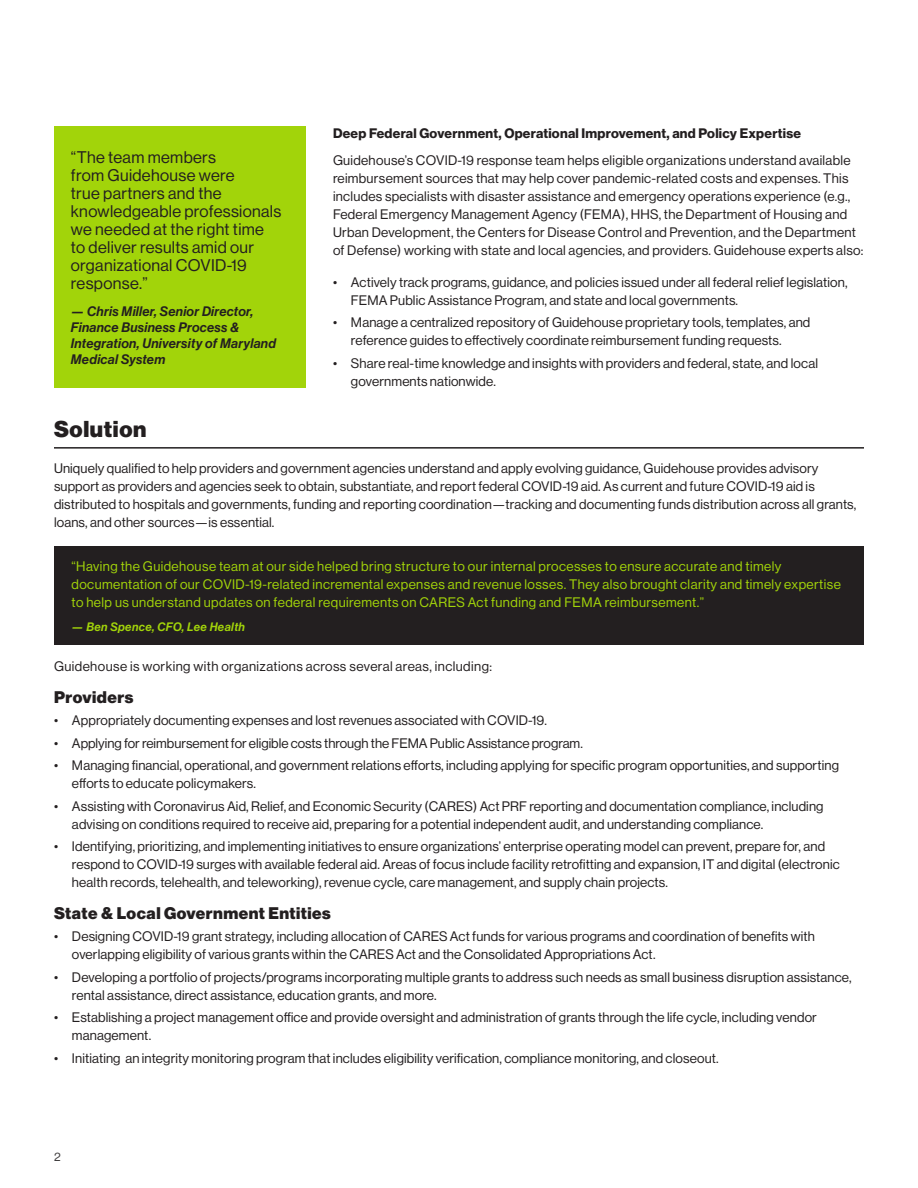
<style>
.page{position:relative;width:918px;height:1188px;background:#fff}
.page>*{position:absolute;margin:0;border:0;box-sizing:border-box;transform-origin:0 0}
.t1{font:22.5px "N Haas Grotesk DS Pro 95 Blk";letter-spacing:.03em;color:#231f20}
.t2{font:16.5px/18px "N Haas Grotesk DS Pro 55 Rg";letter-spacing:.02em;color:#231f20}
.t3{font:16.5px "N Haas Grotesk DS Pro 95 Blk";letter-spacing:.03em;color:#231f20}
.t4{font:13.5px/18px "N Haas Grotesk DS Pro 55 Rg";letter-spacing:.01em;color:#231f20}
.t5{font:13.5px/18px "N Haas Grotesk DS Pro 55 Rg";letter-spacing:.03em;color:#a2d40a}
.t6{font:13.5px/16.2px "N Haas Grotesk DS Pro 66 Md It";letter-spacing:.02em;color:#231f20}
.t7{font:13.5px "N Haas Grotesk DS Pro 55 Rg";letter-spacing:.03em;color:#231f20}
.t8{font:13.5px "N Haas Grotesk DS Pro 75 Bd";letter-spacing:.02em;color:#231f20}
.t9{font:12px "N Haas Grotesk DS Pro 66 Md It";letter-spacing:.03em;color:#a2d40a}
.t10{font:12px "N Haas Grotesk DS Pro 55 Rg";color:#3c3a3b}
</style>
<div class="page">
<div style="left:54px;top:546px;width:810px;height:99px;background:#231f20"></div>
<hr style="left:54px;top:447px;width:810px;height:2px;background:#231f20">
<div style="left:54px;top:126px;width:252px;height:262px;background:#a2d40a"></div>
<p class="t2" style="left:71px;top:148px;width:212px">“The team members<br>from Guidehouse were<br>true partners and the knowledgeable professionals we needed at the right time to deliver results amid our organizational COVID-19 response.”</p>
<p class="t6" style="left:71px;top:303px;width:207px">— Chris Miller, Senior Director,<br>Finance Business Process &amp;<br>Integration, University of Maryland<br>Medical System</p>
<p class="t8" style="left:333px;top:126px;width:470px">Deep Federal Government, Operational Improvement, and Policy Expertise</p>
<p class="t4" style="left:333px;top:152px;width:532px">Guidehouse’s COVID-19 response team helps eligible organizations understand available reimbursement sources that may help cover pandemic-related costs and expenses. This includes specialists with disaster assistance and emergency operations experience (e.g., Federal Emergency Management Agency (FEMA), HHS, the Department of Housing and Urban Development, the Centers for Disease Control and Prevention, and the Department of Defense) working with state and local agencies, and providers. Guidehouse experts also:</p>
<p class="t4" style="left:351px;top:273px;width:498px;text-indent:-18px">• Actively track programs, guidance, and policies issued under all federal relief legislation,<br>FEMA Public Assistance Program, and state and local governments.</p>
<p class="t4" style="left:351px;top:314px;width:461px;text-indent:-18px">• Manage a centralized repository of Guidehouse proprietary tools, templates, and reference guides to effectively coordinate reimbursement funding requests.</p>
<p class="t4" style="left:351px;top:354px;width:469px;text-indent:-18px">• Share real-time knowledge and insights with providers and federal, state, and local governments nationwide.</p>
<h1 class="t1" style="left:54px;top:416px;width:94px">Solution</h1>
<p class="t4" style="left:54px;top:460px;width:804px">Uniquely qualified to help providers and government agencies understand and apply evolving guidance, Guidehouse provides advisory support as providers and agencies seek to obtain, substantiate, and report federal COVID-19 aid. As current and future COVID-19 aid is distributed to hospitals and governments, funding and reporting coordination—tracking and documenting funds distribution across all grants, loans, and other sources—is essential.</p>
<p class="t5" style="left:72px;top:557px;width:771px">“Having the Guidehouse team at our side helped bring structure to our internal processes to ensure accurate and timely documentation of our COVID-19-related incremental expenses and revenue losses. They also brought clarity and timely expertise to help us understand updates on federal requirements on CARES Act funding and FEMA reimbursement.”</p>
<p class="t9" style="left:72px;top:619px;width:175px">— Ben Spence, CFO, Lee Health</p>
<p class="t7" style="left:54px;top:659px;width:440px">Guidehouse is working with organizations across several areas, including:</p>
<p class="t3" style="left:54px;top:687px;width:81px">Providers</p>
<p class="t4" style="left:54px;top:712px;width:494px">• Appropriately documenting expenses and lost revenues associated with COVID-19.</p>
<p class="t4" style="left:54px;top:734px;width:530px">• Applying for reimbursement for eligible costs through the FEMA Public Assistance program.</p>
<p class="t4" style="left:72px;top:757px;width:769px;text-indent:-18px">• Managing financial, operational, and government relations efforts, including applying for specific program opportunities, and supporting efforts to educate policymakers.</p>
<p class="t4" style="left:72px;top:797px;width:753px;text-indent:-18px">• Assisting with Coronavirus Aid, Relief, and Economic Security (CARES) Act PRF reporting and documentation compliance, including advising on conditions required to receive aid, preparing for a potential independent audit, and understanding compliance.</p>
<p class="t4" style="left:72px;top:838px;width:769px;text-indent:-18px">• Identifying, prioritizing, and implementing initiatives to ensure organizations’ enterprise operating model can prevent, prepare for, and respond to COVID-19 surges with available federal aid. Areas of focus include facility retrofitting and expansion, IT and digital (electronic health records, telehealth, and teleworking), revenue cycle, care management, and supply chain projects.</p>
<p class="t3" style="left:54px;top:903px;width:278px">State &amp; Local Government Entities</p>
<p class="t4" style="left:72px;top:928px;width:744px;text-indent:-18px">• Designing COVID-19 grant strategy, including allocation of CARES Act funds for various programs and coordination of benefits with overlapping eligibility of various grants within the CARES Act and the Consolidated Appropriations Act.</p>
<p class="t4" style="left:72px;top:968px;width:781px;text-indent:-18px">• Developing a portfolio of projects/programs incorporating multiple grants to address such needs as small business disruption assistance, rental assistance, direct assistance, education grants, and more.</p>
<p class="t4" style="left:72px;top:1009px;width:746px;text-indent:-18px">• Establishing a project management office and provide oversight and administration of grants through the life cycle, including vendor management.</p>
<p class="t4" style="left:54px;top:1049px;width:666px">• Initiating an integrity monitoring program that includes eligibility verification, compliance monitoring, and closeout.</p>
<p class="t10" style="left:54px;top:1150px;width:8px">2</p>
</div>
